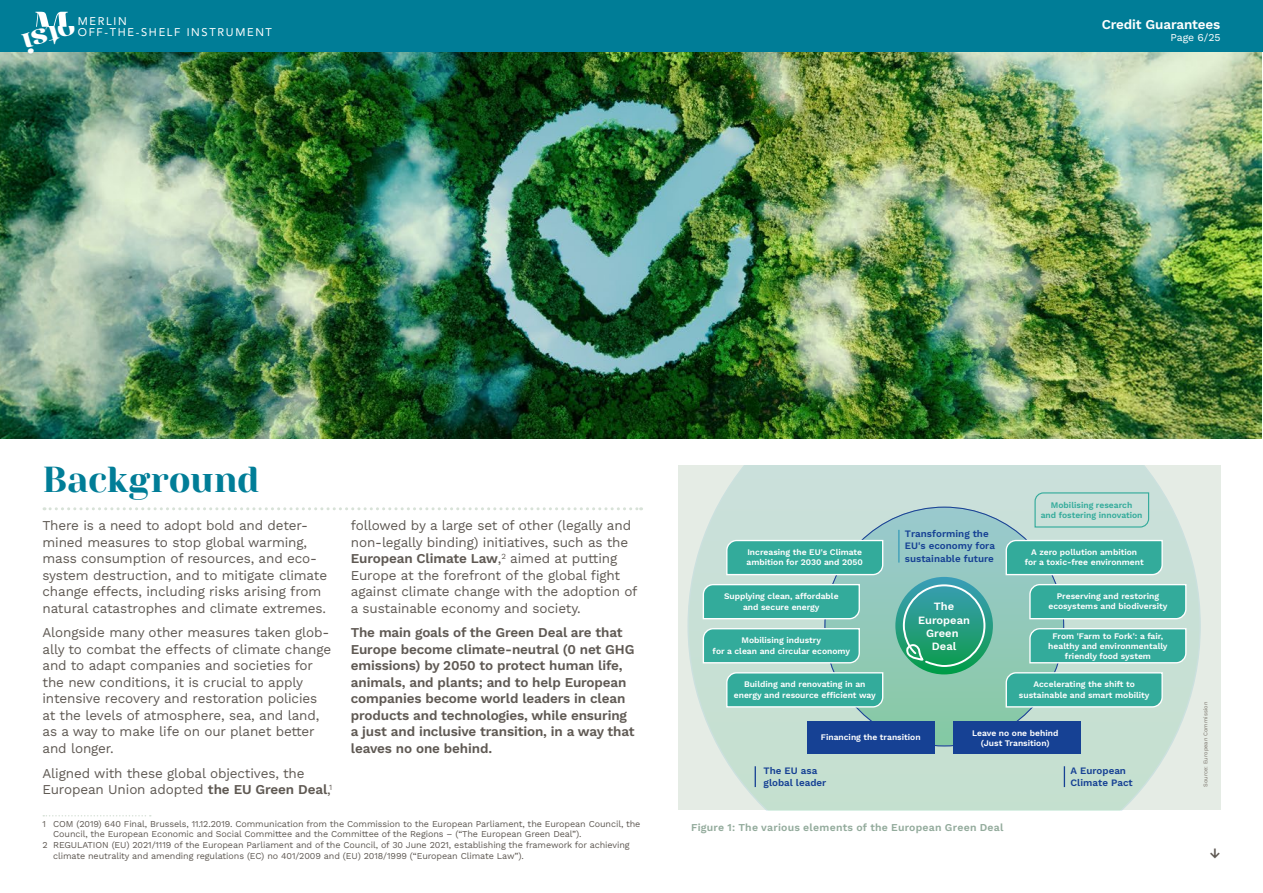
<style>
.page{position:relative;width:1263px;height:893px;background:#fff}
.page>*{position:absolute;margin:0;border:0;box-sizing:border-box;transform-origin:0 0}
.t1{font:36px "Yeseva One";letter-spacing:-.005em;color:#007d97}
.t2{font:800 31.05px "Famosa";color:#fff}
.t3{font:13.5px/16.5px "Work Sans";letter-spacing:-.01em;color:#5f5953}
.t4{font:600 13.5px/16.5px "Work Sans";letter-spacing:-.01em;color:#5f5953}
.t5{font:600 13.5px "Work Sans";letter-spacing:-.01em;color:#fff}
.t6{font:700 13.5px "Labil Grotesk";color:#5f5953}
.t7{font:11.1px/11.9px "Avenir LT Std";letter-spacing:.15em;color:#fff}
.t8{font:600 11.1px/13.4px "Work Sans";color:#fff;text-align:center}
.t9{font:600 10.5px "Work Sans";letter-spacing:.02em;color:#93ab9c}
.t10{font:10.5px "Work Sans";letter-spacing:-.01em;color:#fff}
.t11{font:600 9.75px/12.5px "Work Sans";color:#164194}
.t12{font:9px "Work Sans";letter-spacing:-.01em;color:#5f5953}
.t13{font:600 8.55px/10.2px "Work Sans";color:#fff;text-align:center}
.t14{font:600 8.55px/10.2px "Work Sans";color:#33ab9b;text-align:center}
.t15{font:5.7px "Work Sans";color:#7b746b}
.s1{font-weight:600}
</style>
<div class="page">
<img style="left:0;top:51px;width:1262px;height:388px">
<svg style="left:44px;top:507px;width:598px;height:3px"></svg>
<svg style="left:43px;top:815px;width:108px;height:1px"></svg>
<div style="left:677px;top:466px;width:543px;height:344px;background:#e5ece5"></div>
<svg style="left:687px;top:466px;width:514px;height:344px"></svg>
<div style="left:825px;top:507px;width:239px;height:239px;background:linear-gradient(to bottom,#99c6ce,#87caa3);border-radius:119px"></div>
<svg style="left:725px;top:539px;width:159px;height:37px;background:#4cb4a6"></svg>
<svg style="left:702px;top:583px;width:159px;height:37px;background:#4cb4a6"></svg>
<svg style="left:702px;top:627px;width:159px;height:37px;background:#4cb4a6"></svg>
<svg style="left:725px;top:671px;width:159px;height:37px;background:#4cb4a6"></svg>
<svg style="left:1005px;top:539px;width:158px;height:37px;background:#4bb4a6"></svg>
<svg style="left:1034px;top:492px;width:116px;height:36px;background:#bddbd4"></svg>
<svg style="left:1029px;top:583px;width:158px;height:37px;background:#4cb4a6"></svg>
<svg style="left:1029px;top:627px;width:158px;height:37px;background:#4cb4a6"></svg>
<svg style="left:1005px;top:671px;width:158px;height:37px;background:#4bb4a5"></svg>
<svg style="left:895px;top:577px;width:98px;height:97px"></svg>
<div style="left:808px;top:721px;width:127px;height:33px;background:#164194"></div>
<div style="left:953px;top:721px;width:127px;height:33px;background:#164194"></div>
<hr style="left:898px;top:530px;width:1px;height:33px;background:#3a9db8">
<svg style="left:1064px;top:766px;width:1px;height:21px"></svg>
<svg style="left:755px;top:766px;width:1px;height:21px"></svg>
<svg style="left:902px;top:583px;width:84px;height:85px;background:#3da78f"></svg>
<div style="left:0;top:0;width:1263px;height:51px;background:#007d97"></div>
<svg style="left:35px;top:12px;width:33px;height:15px"></svg>
<p class="t7" style="left:78px;top:15px;width:196px">MERLIN<br>OFF-THE-SHELF INSTRUMENT</p>
<h2 class="t2" style="left:83px;top:51px;width:57px;rotate:163deg">otsi</h2>
<p class="t5" style="left:1102px;top:14px;width:120px">Credit Guarantees</p>
<p class="t10" style="left:1170px;top:30px;width:51px">Page 6/25</p>
<h1 class="t1" style="left:43px;top:454px;width:218px">Background</h1>
<p class="t3" style="left:43px;top:517px;width:286px">There is a need to adopt bold and deter&shy;mined measures to stop global warming, mass consumption of resources, and eco&shy;system destruction, and to mitigate climate change effects, including risks arising from natural catastrophes and climate extremes.</p>
<p class="t3" style="left:43px;top:624px;width:290px">Alongside many other measures taken glob&shy;ally to combat the effects of climate change and to adapt companies and societies for the new conditions, it is crucial to apply intensive recovery and restoration policies at the levels of atmosphere, sea, and land, as a way to make life on our planet better and longer.</p>
<p class="t3" style="left:43px;top:764px;width:291px">Aligned with these global objectives, the<br>European Union adopted <span class="s1">the EU Green Deal</span>,<sup>1</sup></p>
<p class="t3" style="left:351px;top:517px;width:288px">followed by a large set of other (legally and non-legally binding) initiatives, such as the <span class="s1">European Climate Law</span>,<sup>2</sup> aimed at putting Europe at the forefront of the global fight against climate change with the adoption of a sustainable economy and society.</p>
<p class="t4" style="left:351px;top:624px;width:285px">The main goals of the Green Deal are that Europe become climate-neutral (0 net GHG emissions) by 2050 to protect human life, animals, and plants; and to help European companies become world leaders in clean products and technologies, while ensuring a just and inclusive transition, in a way that leaves no one behind.</p>
<p class="t12" style="left:43px;top:817px;width:599px">1 COM (2019) 640 Final, Brussels, 11.12.2019. Communication from the Commission to the European Parliament, the European Council, the</p>
<p class="t12" style="left:53px;top:827px;width:530px">Council, the European Economic and Social Committee and the Committee of the Regions – (“The European Green Deal”).</p>
<p class="t12" style="left:43px;top:838px;width:589px">2 REGULATION (EU) 2021/1119 of the European Parliament and of the Council, of 30 June 2021, establishing the framework for achieving</p>
<p class="t12" style="left:53px;top:849px;width:472px">climate neutrality and amending regulations (EC) no 401/2009 and (EU) 2018/1999 (“European Climate Law”).</p>
<p class="t14" style="left:1041px;top:499px;width:103px">Mobilising research<br>and fostering innovation</p>
<p class="t13" style="left:746px;top:547px;width:118px;text-align:left">Increasing the EU's Climate ambition for 2030 and 2050</p>
<p class="t11" style="left:905px;top:527px;width:92px">Transforming the<br>EU's economy fora sustainable future</p>
<p class="t13" style="left:1025px;top:547px;width:120px">A zero pollution ambition for a toxic-free environment</p>
<p class="t13" style="left:724px;top:591px;width:116px">Supplying clean, affordable and secure energy</p>
<p class="t13" style="left:713px;top:635px;width:139px">Mobilising industry<br>for a clean and circular economy</p>
<p class="t8" style="left:918px;top:599px;width:53px">The<br>European<br>Green<br>Deal</p>
<p class="t13" style="left:1048px;top:591px;width:120px">Preserving and restoring ecosystems and biodiversity</p>
<p class="t13" style="left:1048px;top:630px;width:121px">From 'Farm to Fork': a fair, healthy and environmentally friendly food system</p>
<p class="t13" style="left:734px;top:679px;width:143px">Building and renovating in an energy and resource efficient way</p>
<p class="t13" style="left:1019px;top:679px;width:132px">Accelerating the shift to sustainable and smart mobility</p>
<p class="t13" style="left:821px;top:732px;width:101px">Financing the transition</p>
<p class="t11" style="left:764px;top:764px;width:64px">The EU asa global leader</p>
<p class="t13" style="left:972px;top:728px;width:88px">Leave no one behind (Just Transition)</p>
<p class="t11" style="left:1070px;top:764px;width:64px">A European<br>Climate Pact</p>
<p class="t9" style="left:691px;top:820px;width:314px">Figure 1: The various elements of the European Green Deal</p>
<p class="t15" style="left:1201px;top:787px;width:86px;rotate:-90deg">Source: European Commission</p>
<p class="t6" style="left:1209px;top:844px;width:13px">↓</p>
</div>
